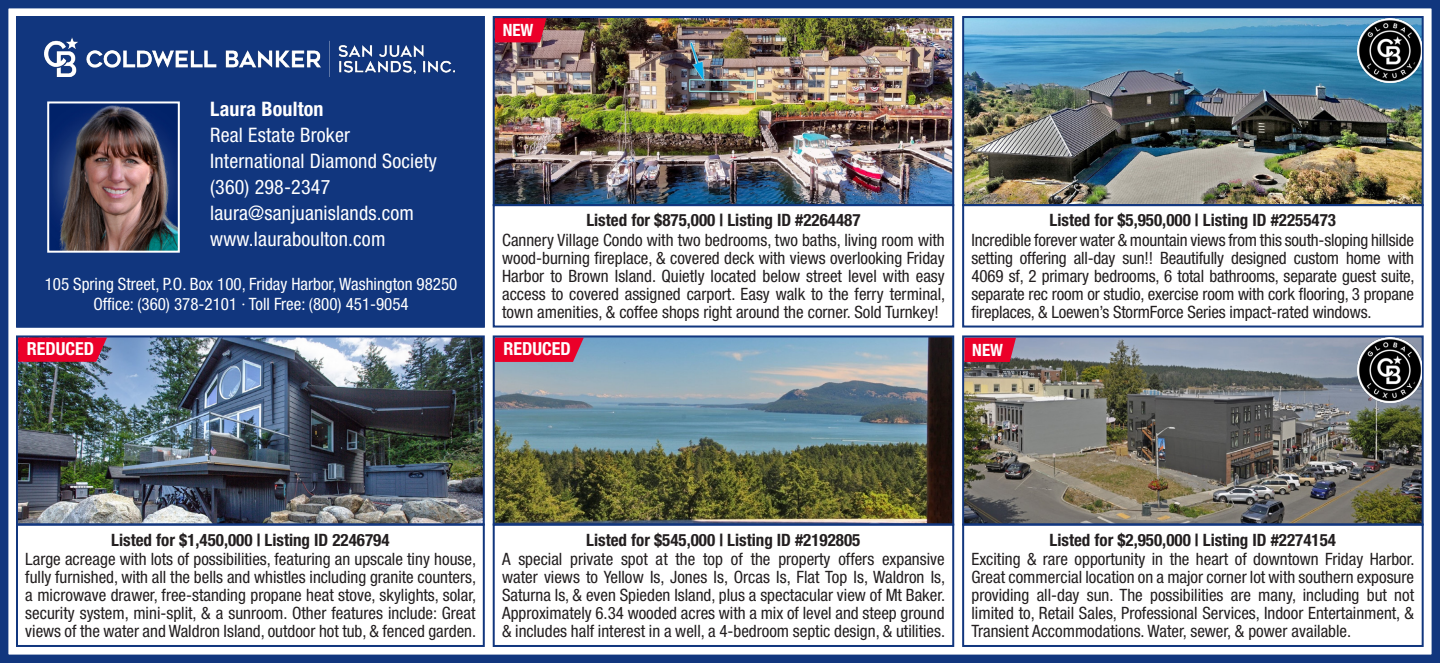
<style>
.page{position:relative;width:1440px;height:663px;background:#fff}
.page>*{position:absolute;margin:0;border:0;box-sizing:border-box;transform-origin:0 0}
.t1{font:condensed 20px "Helvetica Neue LT Std";letter-spacing:.01em;color:#fff}
.t2{font:700 condensed 20px "Helvetica Neue LT Std";letter-spacing:.01em;color:#fff}
.t3{font:700 condensed 18px "Helvetica Neue LT Std";color:#fff}
.t4{font:condensed 17px/18px "Helvetica Neue LT Std";color:#231f20;text-align:justify}
.t5{font:700 condensed 17px "Helvetica Neue LT Std";color:#231f20}
.t6{font:condensed 17px "Helvetica Neue LT Std";color:#fff}
.t7{font:700 condensed 17px "Helvetica Neue LT Std";color:#fff}
</style>
<div class="page">
<img style="left:965px;top:338px;width:456px;height:184px">
<div style="left:962px;top:335px;width:462px;height:190px;border:2px solid #11367e"></div>
<div style="left:962px;top:523px;width:462px;height:123px;border:2px solid #11367e"></div>
<img style="left:496px;top:338px;width:455px;height:184px">
<div style="left:493px;top:335px;width:461px;height:190px;border:2px solid #11367e"></div>
<div style="left:493px;top:523px;width:461px;height:123px;border:2px solid #11367e"></div>
<div style="left:0;top:0;width:1440px;height:662px;border:8px solid #11367e"></div>
<img style="left:19px;top:338px;width:463px;height:184px">
<div style="left:16px;top:335px;width:469px;height:190px;border:2px solid #11367e"></div>
<div style="left:16px;top:523px;width:469px;height:123px;border:2px solid #11367e"></div>
<svg style="left:18px;top:337px;width:89px;height:24px;background:#de0831"></svg>
<div style="left:16px;top:16px;width:469px;height:311px;background:#11367e"></div>
<img style="left:44px;top:37px;width:411px;height:39px">
<img style="left:50px;top:104px;width:127px;height:145px">
<div style="left:47px;top:101px;width:133px;height:151px;border:2px solid #fff"></div>
<img style="left:965px;top:19px;width:456px;height:184px">
<div style="left:962px;top:16px;width:462px;height:190px;border:2px solid #11367e"></div>
<img style="left:1358px;top:18px;width:64px;height:65px">
<div style="left:962px;top:204px;width:462px;height:123px;border:2px solid #11367e"></div>
<img style="left:496px;top:19px;width:455px;height:184px">
<div style="left:493px;top:16px;width:461px;height:190px;border:2px solid #11367e"></div>
<div style="left:493px;top:204px;width:461px;height:123px;border:2px solid #11367e"></div>
<svg style="left:495px;top:18px;width:51px;height:24px"></svg>
<img style="left:1358px;top:337px;width:64px;height:65px">
<svg style="left:965px;top:338px;width:51px;height:24px"></svg>
<svg style="left:495px;top:337px;width:89px;height:25px;background:#df0d36"></svg>
<p class="t2" style="left:210px;top:96px;width:115px">Laura Boulton</p>
<p class="t1" style="left:210px;top:123px;width:141px">Real Estate Broker</p>
<p class="t1" style="left:210px;top:149px;width:228px">International Diamond Society</p>
<p class="t1" style="left:210px;top:175px;width:122px">(360) 298-2347</p>
<p class="t1" style="left:210px;top:201px;width:205px">laura@sanjuanislands.com</p>
<p class="t1" style="left:210px;top:227px;width:177px">www.lauraboulton.com</p>
<p class="t6" style="left:45px;top:274px;width:414px">105 Spring Street, P.O. Box 100, Friday Harbor, Washington 98250</p>
<p class="t6" style="left:93px;top:294px;width:317px">Office: (360) 378-2101 · Toll Free: (800) 451-9054</p>
<p class="t3" style="left:27px;top:338px;width:69px">REDUCED</p>
<p class="t7" style="left:503px;top:20px;width:32px">NEW</p>
<p class="t5" style="left:586px;top:210px;width:276px">Listed for $875,000 | Listing ID #2264487</p>
<p class="t4" style="left:502px;top:230px;width:445px">Cannery Village Condo with two bedrooms, two baths, living room with wood-burning fireplace, &amp; covered deck with views overlooking Friday Harbor to Brown Island. Quietly located below street level with easy access to covered assigned carport. Easy walk to the ferry terminal, town amenities, &amp; coffee shops right around the corner. Sold Turnkey!</p>
<p class="t5" style="left:1050px;top:210px;width:288px">Listed for $5,950,000 | Listing ID #2255473</p>
<p class="t4" style="left:971px;top:230px;width:445px">Incredible forever water &amp; mountain views from this south-sloping hillside setting offering all-day sun!! Beautifully designed custom home with 4069 sf, 2 primary bedrooms, 6 total bathrooms, separate guest suite, separate rec room or studio, exercise room with cork flooring, 3 propane fireplaces, &amp; Loewen’s StormForce Series impact-rated windows.</p>
<p class="t3" style="left:503px;top:338px;width:69px">REDUCED</p>
<p class="t7" style="left:972px;top:339px;width:32px">NEW</p>
<p class="t5" style="left:111px;top:529px;width:280px">Listed for $1,450,000 | Listing ID 2246794</p>
<p class="t4" style="left:25px;top:549px;width:452px">Large acreage with lots of possibilities, featuring an upscale tiny house, fully furnished, with all the bells and whistles including granite counters, a microwave drawer, free-standing propane heat stove, skylights, solar, security system, mini-split, &amp; a sunroom. Other features include: Great views of the water and Waldron Island, outdoor hot tub, &amp; fenced garden.</p>
<p class="t5" style="left:586px;top:529px;width:276px">Listed for $545,000 | Listing ID #2192805</p>
<p class="t4" style="left:502px;top:549px;width:445px">A special private spot at the top of the property offers expansive water views to Yellow Is, Jones Is, Orcas Is, Flat Top Is, Waldron Is, Saturna Is, &amp; even Spieden Island, plus a spectacular view of Mt Baker.<br>Approximately 6.34 wooded acres with a mix of level and steep ground &amp; includes half interest in a well, a 4-bedroom septic design, &amp; utilities.</p>
<p class="t5" style="left:1050px;top:529px;width:288px">Listed for $2,950,000 | Listing ID #2274154</p>
<p class="t4" style="left:971px;top:549px;width:445px">Exciting &amp; rare opportunity in the heart of downtown Friday Harbor.<br>Great commercial location on a major corner lot with southern exposure providing all-day sun. The possibilities are many, including but not limited to, Retail Sales, Professional Services, Indoor Entertainment, &amp; Transient Accommodations. Water, sewer, &amp; power available.</p>
</div>
